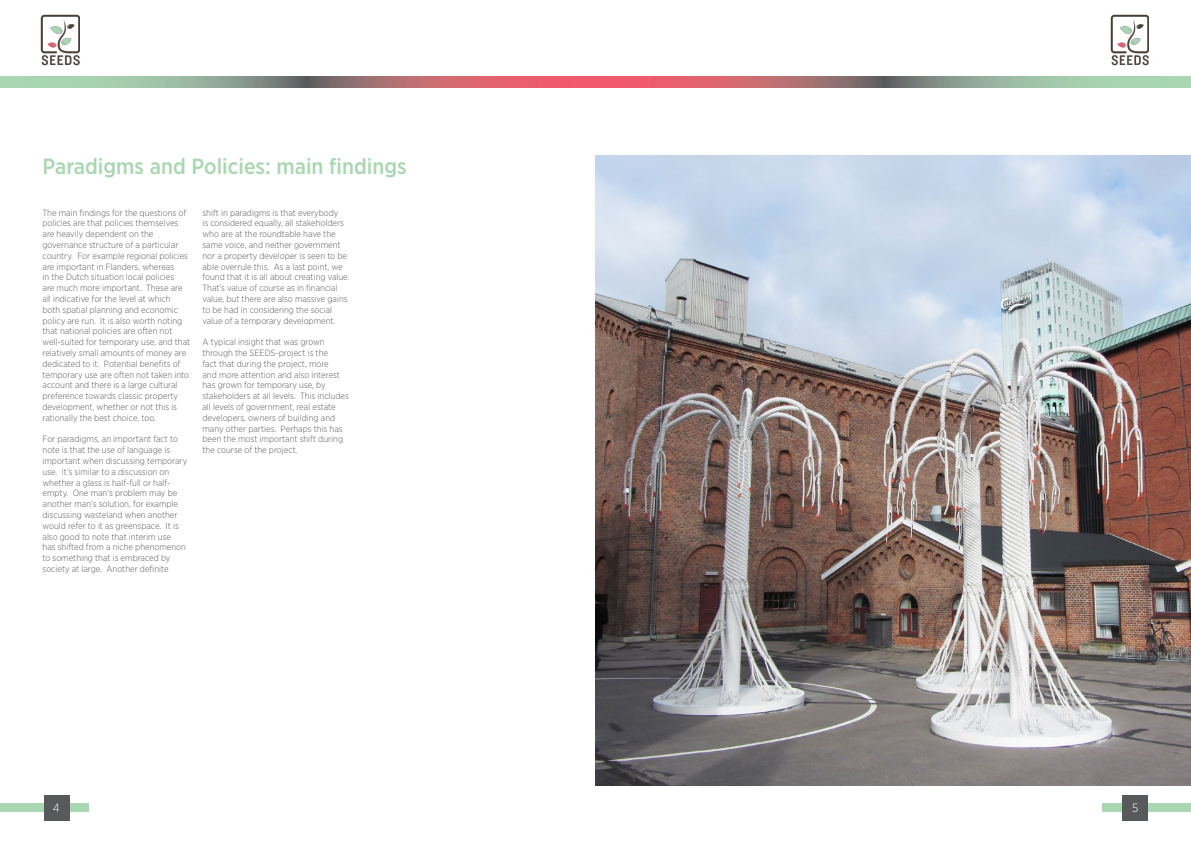
<style>
.page{position:relative;width:1191px;height:842px;background:#fff}
.page>*{position:absolute;margin:0;border:0;box-sizing:border-box;transform-origin:0 0}
.section_header{font:500 22px "Gotham Narrow";color:#a8d7b1}
.t1{font:300 12px "Gotham Narrow";color:#fff}
.body_text{font:300 9px/10.8px "Gotham Narrow";color:#58595b}
</style>
<div class="page">
<div style="left:0;top:803px;width:89px;height:9px;background:#a8d7b1"></div>
<div style="left:1102px;top:803px;width:89px;height:9px;background:#a8d7b1"></div>
<div style="left:44px;top:796px;width:25px;height:25px;background:#58595b"></div>
<div style="left:1122px;top:795px;width:26px;height:25px;background:#58595b"></div>
<img style="left:41px;top:15px;width:38px;height:51px">
<img style="left:1110px;top:15px;width:38px;height:51px">
<img style="left:0;top:77px;width:1191px;height:11px">
<img style="left:595px;top:155px;width:596px;height:630px">
<p class="section_header" style="left:43px;top:152px;width:366px">Paradigms and Policies: main findings</p>
<p class="body_text" style="left:43px;top:207px;width:149px">The main findings for the questions of policies are that policies themselves are heavily dependent on the governance structure of a particular country. For example regional policies are important in Flanders, whereas<br>in the Dutch situation local policies<br>are much more important. These are all indicative for the level at which both spatial planning and economic policy are run. It is also worth noting that national policies are often not well-suited for temporary use, and that relatively small amounts of money are dedicated to it. Potential benefits of temporary use are often not taken into account and there is a large cultural preference towards classic property development, whether or not this is rationally the best choice, too.</p>
<p class="body_text" style="left:43px;top:434px;width:146px">For paradigms, an important fact to note is that the use of language is important when discussing temporary use. It’s similar to a discussion on whether a glass is half-full or half&shy;empty. One man’s problem may be another man’s solution, for example discussing wasteland when another would refer to it as greenspace. It is also good to note that interim use<br>has shifted from a niche phenomenon to something that is embraced by society at large. Another definite</p>
<p class="body_text" style="left:202px;top:207px;width:149px">shift in paradigms is that everybody<br>is considered equally, all stakeholders who are at the roundtable have the same voice, and neither government nor a property developer is seen to be able overrule this. As a last point, we found that it is all about creating value.<br>That’s value of course as in financial value, but there are also massive gains to be had in considering the social value of a temporary development.</p>
<p class="body_text" style="left:202px;top:336px;width:148px">A typical insight that was grown through the SEEDS-project is the<br>fact that during the project, more<br>and more attention and also interest has grown for temporary use, by stakeholders at all levels. This includes all levels of government, real estate developers, owners of building and many other parties. Perhaps this has been the most important shift during the course of the project.</p>
<h2 class="t1" style="left:53px;top:801px;width:8px">4</h2>
<h2 class="t1" style="left:1132px;top:801px;width:8px">5</h2>
</div>
